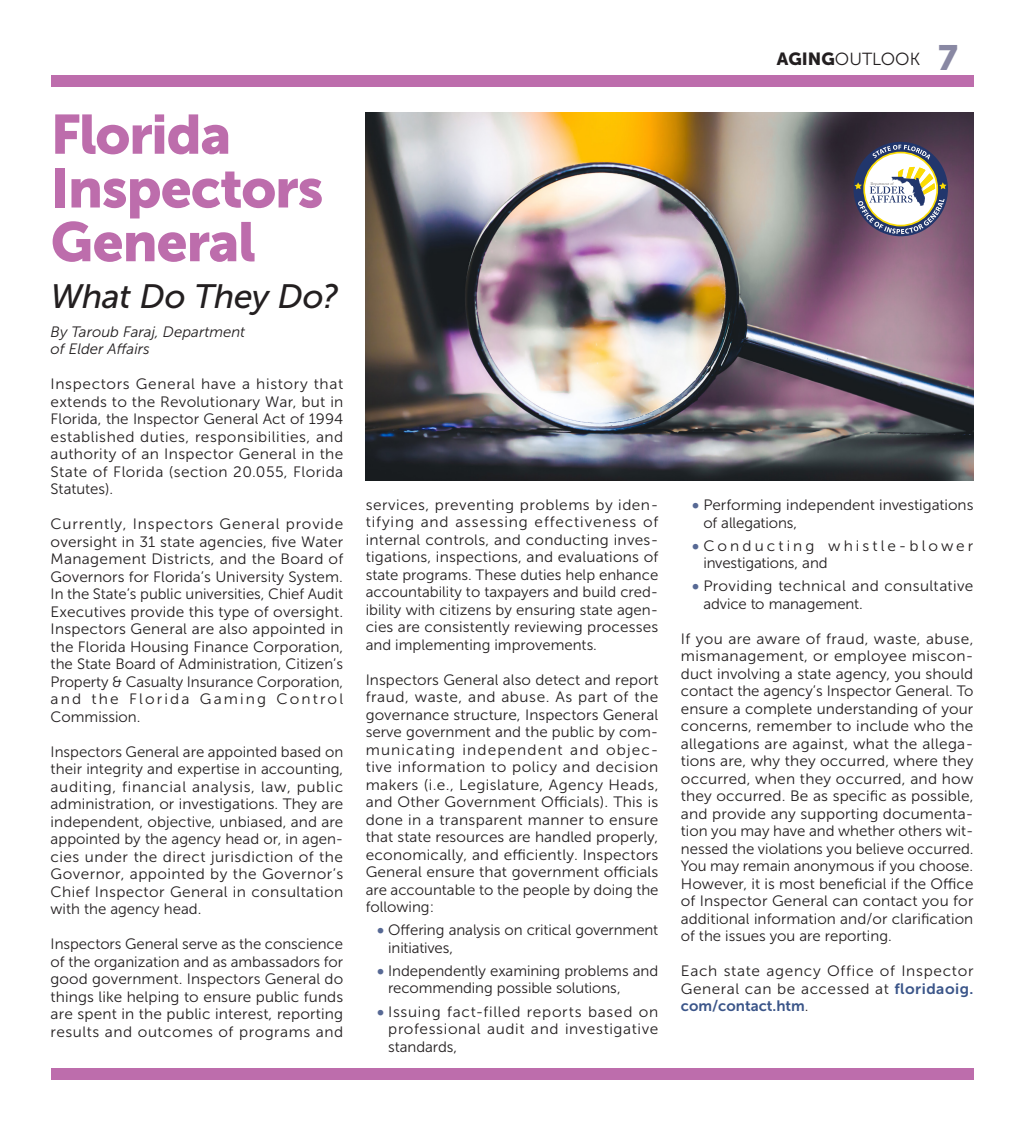
<style>
.page{position:relative;width:1024px;height:1125px;background:#fff}
.page>*{position:absolute;margin:0;border:0;box-sizing:border-box;transform-origin:0 0}
.big_color_head{font:55px/53.8px "Museo Sans 900";letter-spacing:-.02em;color:#bd6dac}
._28_500_italic{font:italic 33.75px "Museo Sans 500";letter-spacing:-.01em;color:#231f20}
.t1{font:17.5px "Museo Sans 300";color:#231f20}
.New_Basic_Graph{font:15px/17.5px "Museo Sans 300";letter-spacing:.01em;color:#231f20;text-align:justify}
.Bullet_List_One{font:15px/17.5px "Museo Sans 300";color:#231f20}
.Bullet_List_One-2{font:15px/17.5px "Museo Sans 300";letter-spacing:.19em;color:#231f20}
.Author{font:italic 15px/17.5px "Museo Sans 300";color:#231f20}
.s1{font-family:"Museo Sans 900"}
.s2{font-family:"Museo Sans 900";font-size:35px;color:#8988a3}
.s3{font-family:"Museo Sans 900";color:#576994}
.s4{font-family:"Museo Sans 700";color:#3b5589}
</style>
<div class="page">
<div style="left:51px;top:1069px;width:922px;height:11px;background:#bd6dac"></div>
<div style="left:51px;top:75px;width:922px;height:11px;background:#bd6dac"></div>
<img style="left:366px;top:112px;width:607px;height:368px">
<svg style="left:853px;top:142px;width:95px;height:94px"></svg>
<svg style="left:872px;top:145px;width:58px;height:15px"></svg>
<div style="left:865px;top:153px;width:71px;height:72px;background:#fff;border-radius:50%"></div>
<svg style="left:854px;top:167px;width:92px;height:67px"></svg>
<h1 class="big_color_head" style="left:51px;top:107px;width:274px">Florida<br>Inspectors<br>General</h1>
<h2 class="_28_500_italic" style="left:51px;top:278px;width:289px">What Do They Do?</h2>
<p class="Author" style="left:51px;top:323px;width:196px">By Taroub Faraj, Department of Elder Affairs</p>
<p class="New_Basic_Graph" style="left:51px;top:375px;width:294px">Inspectors General have a history that extends to the Revolutionary War, but in Florida, the Inspector General Act of 1994 established duties, responsibilities, and authority of an Inspector General in the State of Florida (section 20.055, Florida Statutes).</p>
<p class="New_Basic_Graph" style="left:51px;top:515px;width:294px">Currently, Inspectors General provide oversight in 31 state agencies, five Water Management Districts, and the Board of Governors for Florida’s University System.<br>In the State’s public universities, Chief Audit Executives provide this type of oversight.<br>Inspectors General are also appointed in the Florida Housing Finance Corporation, the State Board of Administration, Citizen’s Property &amp; Casualty Insurance Corporation, and the Florida Gaming Control Commission.</p>
<p class="New_Basic_Graph" style="left:51px;top:743px;width:294px">Inspectors General are appointed based on their integrity and expertise in accounting, auditing, financial analysis, law, public administration, or investigations. They are independent, objective, unbiased, and are appointed by the agency head or, in agen&shy;cies under the direct jurisdiction of the Governor, appointed by the Governor’s Chief Inspector General in consultation with the agency head.</p>
<p class="New_Basic_Graph" style="left:51px;top:935px;width:294px">Inspectors General serve as the conscience of the organization and as ambassadors for good government. Inspectors General do things like helping to ensure public funds are spent in the public interest, reporting results and outcomes of programs and</p>
<p class="t1" style="left:777px;top:50px;width:183px"><span class="s1">AGING</span>OUTLOOK <span class="s2">7</span></p>
<p class="New_Basic_Graph" style="left:366px;top:496px;width:294px">services, preventing problems by iden&shy;tifying and assessing effectiveness of internal controls, and conducting inves&shy;tigations, inspections, and evaluations of state programs. These duties help enhance accountability to taxpayers and build cred&shy;ibility with citizens by ensuring state agen&shy;cies are consistently reviewing processes and implementing improvements.</p>
<p class="New_Basic_Graph" style="left:366px;top:671px;width:294px">Inspectors General also detect and report fraud, waste, and abuse. As part of the governance structure, Inspectors General serve government and the public by com&shy;municating independent and objec&shy;tive information to policy and decision makers (i.e., Legislature, Agency Heads, and Other Government Officials). This is done in a transparent manner to ensure that state resources are handled properly, economically, and efficiently. Inspectors General ensure that government officials are accountable to the people by doing the following:</p>
<p class="Bullet_List_One" style="left:388px;top:922px;width:272px;text-indent:-11px"><span class="s3">•</span> Offering analysis on critical government initiatives,</p>
<p class="Bullet_List_One" style="left:388px;top:962px;width:272px;text-indent:-11px"><span class="s3">•</span> Independently examining problems and recommending possible solutions,</p>
<p class="Bullet_List_One" style="left:388px;top:1003px;width:272px;text-align:justify;text-indent:-11px"><span class="s3">•</span> Issuing fact-filled reports based on professional audit and investigative standards,</p>
<p class="Bullet_List_One" style="left:703px;top:496px;width:272px;text-indent:-11px"><span class="s3">•</span> Performing independent investigations of allegations,</p>
<p class="Bullet_List_One-2" style="left:703px;top:537px;width:272px;text-indent:-11px"><span class="s3">•</span>Conducting whistle-blower investigations, and</p>
<p class="Bullet_List_One" style="left:703px;top:577px;width:272px;text-indent:-11px"><span class="s3">•</span> Providing technical and consultative advice to management.</p>
<p class="New_Basic_Graph" style="left:681px;top:630px;width:294px">If you are aware of fraud, waste, abuse, mismanagement, or employee miscon&shy;duct involving a state agency, you should contact the agency’s Inspector General. To ensure a complete understanding of your concerns, remember to include who the allegations are against, what the allega&shy;tions are, why they occurred, where they occurred, when they occurred, and how they occurred. Be as specific as possible, and provide any supporting documenta&shy;tion you may have and whether others wit&shy;nessed the violations you believe occurred.<br>You may remain anonymous if you choose.<br>However, it is most beneficial if the Office of Inspector General can contact you for additional information and/or clarification of the issues you are reporting.</p>
<p class="New_Basic_Graph" style="left:681px;top:962px;width:294px">Each state agency Office of Inspector General can be accessed at <span class="s4">floridaoig. com/contact.htm</span>.</p>
</div>
